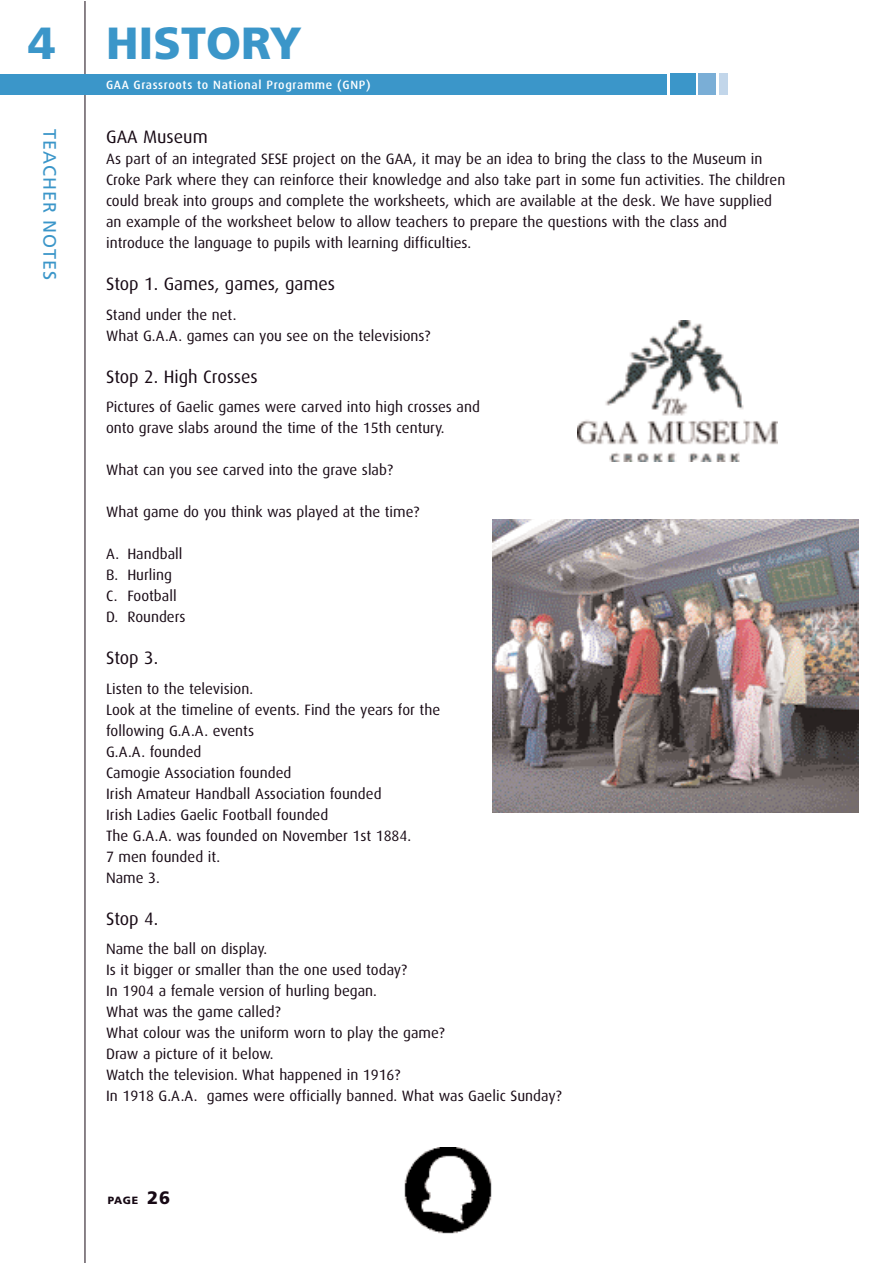
<style>
.page{position:relative;width:893px;height:1263px;background:#fff}
.page>*{position:absolute;margin:0;border:0;box-sizing:border-box;transform-origin:0 0}
.t1{font:900 45px "Frutiger";color:#3b96c9}
.t2{font:18px "Dax";color:#170914}
.t3{font:18px "Frutiger";letter-spacing:.055em;color:#3b96c9}
.t4{font:15px/21px "Dax";color:#170914}
.t5{font:500 12px "Dax";letter-spacing:.055em;color:#fff}
.t6{font:900 10.5px "Frutiger";color:#170914}
.s1{font-size:18px}
</style>
<div class="page">
<hr style="left:85px;top:1px;width:1px;height:1262px;background:#170914">
<div style="left:0;top:74px;width:666px;height:21px;background:#3b96c9"></div>
<div style="left:670px;top:73px;width:25px;height:22px;background:#3b96c9"></div>
<div style="left:699px;top:73px;width:17px;height:22px;background:#7aaed6"></div>
<div style="left:719px;top:73px;width:9px;height:22px;background:#c2d6ea"></div>
<img style="left:404px;top:1147px;width:88px;height:87px">
<img style="left:492px;top:520px;width:367px;height:293px">
<img style="left:578px;top:320px;width:200px;height:142px">
<h1 class="t1" style="left:28px;top:26px;width:29px">4</h1>
<h1 class="t1" style="left:106px;top:25px;width:197px">HISTORY</h1>
<p class="t5" style="left:106px;top:79px;width:266px">GAA Grassroots to National Programme (GNP)</p>
<p class="t3" style="left:57px;top:129px;width:153px;rotate:90deg">TEACHER NOTES</p>
<p class="t2" style="left:106px;top:128px;width:103px">GAA Museum</p>
<p class="t4" style="left:106px;top:149px;width:681px">As part of an integrated SESE project on the GAA, it may be an idea to bring the class to the Museum in Croke Park where they can reinforce their knowledge and also take part in some fun activities. The children could break into groups and complete the worksheets, which are available at the desk. We have supplied an example of the worksheet below to allow teachers to prepare the questions with the class and introduce the language to pupils with learning difficulties.</p>
<p class="t2" style="left:106px;top:275px;width:231px">Stop 1. Games, games, games</p>
<p class="t4" style="left:106px;top:305px;width:326px">Stand under the net.<br>What G.A.A. games can you see on the televisions?</p>
<p class="t2" style="left:106px;top:368px;width:153px">Stop 2. High Crosses</p>
<p class="t4" style="left:106px;top:397px;width:375px">Pictures of Gaelic games were carved into high crosses and onto grave slabs around the time of the 15th century.</p>
<p class="t4" style="left:106px;top:460px;width:288px">What can you see carved into the grave slab?</p>
<p class="t4" style="left:106px;top:502px;width:315px">What game do you think was played at the time?</p>
<p class="t4" style="left:106px;top:544px;width:81px">A. Handball<br>B. Hurling<br>C. Football<br>D. Rounders</p>
<p class="t2" style="left:106px;top:649px;width:54px">Stop 3.</p>
<p class="t4" style="left:106px;top:679px;width:336px">Listen to the television.<br>Look at the timeline of events. Find the years for the following G.A.A. events<br>G.A.A. founded<br>Camogie Association founded<br>Irish Amateur Handball Association founded<br>Irish Ladies Gaelic Football founded<br>The G.A.A. was founded on November 1st 1884.<br>7 men founded it.<br>Name 3.</p>
<p class="t2" style="left:106px;top:910px;width:54px">Stop 4.</p>
<p class="t4" style="left:106px;top:939px;width:457px">Name the ball on display.<br>Is it bigger or smaller than the one used today?<br>In 1904 a female version of hurling began.<br>What was the game called?<br>What colour was the uniform worn to play the game?<br>Draw a picture of it below.<br>Watch the television. What happened in 1916?<br>In 1918 G.A.A. games were officially banned. What was Gaelic Sunday?</p>
<p class="t6" style="left:108px;top:1196px;width:64px">PAGE <span class="s1">26</span></p>
</div>
